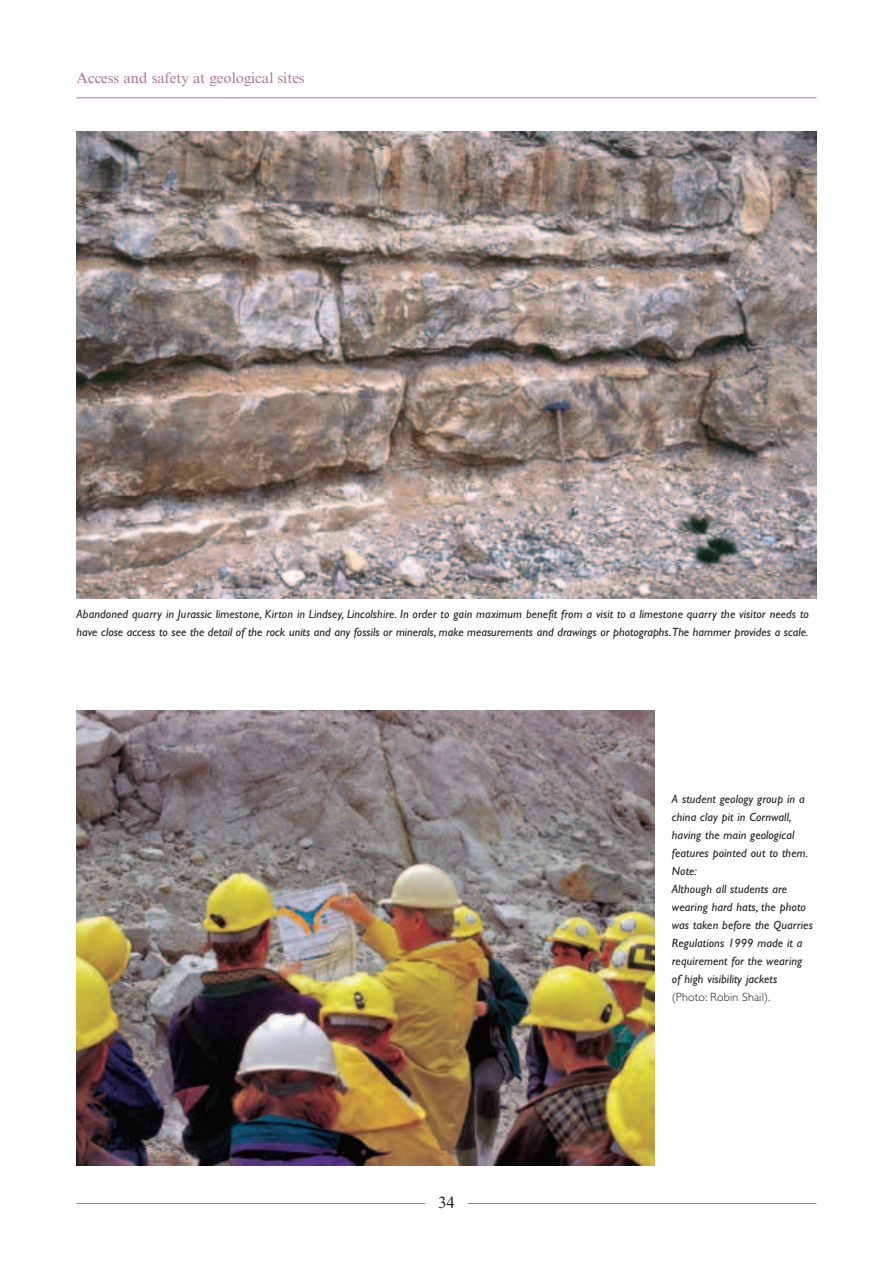
<style>
.page{position:relative;width:893px;height:1263px;background:#fff}
.page>*{position:absolute;margin:0;border:0;box-sizing:border-box;transform-origin:0 0}
.t1{font:16.5px "Times NRMT";color:#231f20}
.t2{font:15px "Times NRMT";color:#b57292}
.t3{font:italic 12px/18px "Gill Sans";letter-spacing:.01em;color:#231f20}
.t4{font:300 12px "Gill Sans";letter-spacing:.01em;color:#231f20}
</style>
<div class="page">
<hr style="left:77px;top:97px;width:739px;height:1px;background:#b57292">
<hr style="left:77px;top:1203px;width:348px;height:1px;background:#b57292">
<hr style="left:468px;top:1203px;width:348px;height:1px;background:#b57292">
<img style="left:77px;top:132px;width:739px;height:466px">
<img style="left:77px;top:710px;width:578px;height:455px">
<p class="t2" style="left:77px;top:72px;width:230px">Access and safety at geological sites</p>
<p class="t3" style="left:77px;top:606px;width:734px">Abandoned quarry in Jurassic limestone, Kirton in Lindsey, Lincolshire. In order to gain maximum benefit from a visit to a limestone quarry the visitor needs to have close access to see the detail of the rock units and any fossils or minerals, make measurements and drawings or photographs.The hammer provides a scale.</p>
<h1 class="t1" style="left:438px;top:1196px;width:18px">34</h1>
<p class="t3" style="left:672px;top:792px;width:143px">A student geology group in a china clay pit in Cornwall, having the main geological features pointed out to them.<br>Note:<br>Although all students are wearing hard hats, the photo was taken before the Quarries<br>Regulations 1999 made it a requirement for the wearing of high visibility jackets</p>
<p class="t4" style="left:672px;top:993px;width:100px">(Photo: Robin Shail).</p>
</div>
